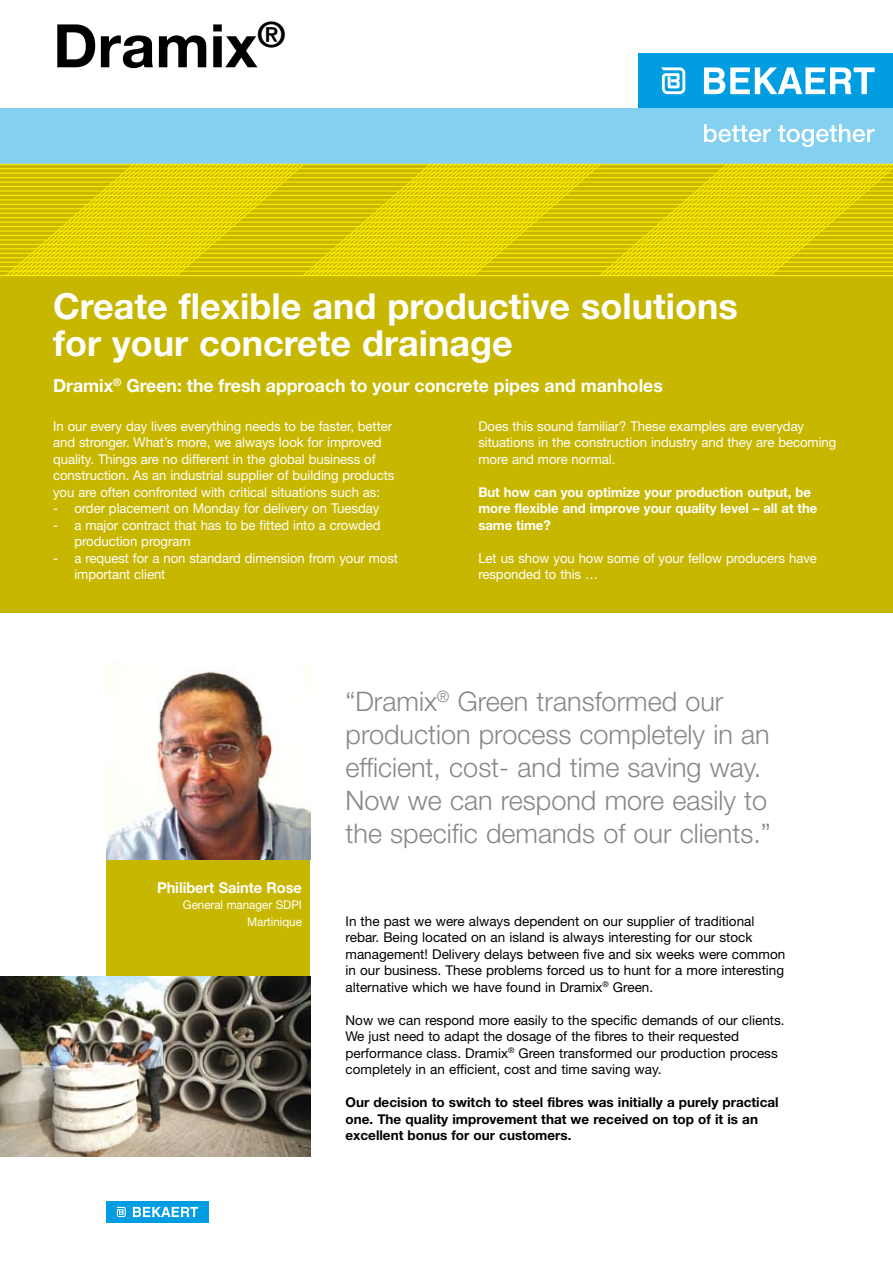
<style>
.page{position:relative;width:893px;height:1263px;background:#fff}
.page>*{position:absolute;margin:0;border:0;box-sizing:border-box;transform-origin:0 0}
.t1{font:700 60px "Helvetica Neue LT Std";color:#000}
.t2{font:700 36px/36.8px "Helvetica Neue LT Std";color:#fff}
.t3{font:300 27px/33px "Helvetica Neue LT Std";color:#87888a}
.t4{font:700 18px "Helvetica Neue LT Std";color:#fff}
.t5{font:700 15px "Helvetica Neue LT Std";letter-spacing:-.005em;color:#fff}
.t6{font:13.5px/16.5px "Helvetica Neue LT Std";letter-spacing:-.005em;color:#fff}
.t7{font:13.5px/16.5px "Helvetica Neue LT Std";color:#000}
.t8{font:700 13.5px/16.5px "Helvetica Neue LT Std";color:#000}
.t9{font:700 13.5px/16.5px "Helvetica Neue LT Std";letter-spacing:-.005em;color:#fff}
.t10{font:12px/16.5px "Helvetica Neue LT Std";letter-spacing:-.005em;color:#fff;text-align:right}
</style>
<div class="page">
<div style="left:106px;top:1201px;width:102px;height:21px;background:#009ee0"></div>
<svg style="left:117px;top:1207px;width:9px;height:10px"></svg>
<svg style="left:133px;top:1207px;width:65px;height:10px"></svg>
<div style="left:0;top:283px;width:893px;height:330px;background:#c8b700"></div>
<div style="left:106px;top:827px;width:204px;height:150px;background:#c8b700"></div>
<img style="left:106px;top:662px;width:204px;height:198px">
<img style="left:0;top:976px;width:310px;height:180px">
<div style="left:639px;top:53px;width:254px;height:56px;background:#009ee0"></div>
<div style="left:0;top:109px;width:893px;height:55px;background:#83d0f0"></div>
<svg style="left:661px;top:67px;width:24px;height:27px"></svg>
<svg style="left:704px;top:67px;width:171px;height:27px"></svg>
<svg style="left:5px;top:163px;width:888px;height:112px;background:#d7c602"></svg>
<div style="left:0;top:276px;width:893px;height:17px;background:#c8b700"></div>
<hr style="left:0;top:275px;width:893px;height:1px;background:#ffed00">
<hr style="left:0;top:271px;width:893px;height:1px;background:#ffed00">
<hr style="left:0;top:266px;width:893px;height:1px;background:#ffed00">
<hr style="left:0;top:262px;width:893px;height:1px;background:#ffed00">
<hr style="left:0;top:257px;width:893px;height:1px;background:#ffed00">
<hr style="left:0;top:253px;width:893px;height:1px;background:#ffed00">
<hr style="left:0;top:248px;width:893px;height:1px;background:#ffed00">
<hr style="left:0;top:244px;width:893px;height:1px;background:#ffed00">
<hr style="left:0;top:239px;width:893px;height:1px;background:#ffed00">
<hr style="left:0;top:235px;width:893px;height:1px;background:#ffed00">
<hr style="left:0;top:230px;width:893px;height:2px;background:#ffed00">
<hr style="left:0;top:226px;width:893px;height:1px;background:#ffed00">
<hr style="left:0;top:222px;width:893px;height:1px;background:#ffed00">
<hr style="left:0;top:217px;width:893px;height:1px;background:#ffed00">
<hr style="left:0;top:213px;width:893px;height:1px;background:#ffed00">
<hr style="left:0;top:208px;width:893px;height:1px;background:#ffed00">
<hr style="left:0;top:204px;width:893px;height:1px;background:#ffed00">
<hr style="left:0;top:199px;width:893px;height:1px;background:#ffed00">
<hr style="left:0;top:195px;width:893px;height:1px;background:#ffed00">
<hr style="left:0;top:190px;width:893px;height:1px;background:#ffed00">
<hr style="left:0;top:186px;width:893px;height:1px;background:#ffed00">
<hr style="left:0;top:181px;width:893px;height:2px;background:#ffed00">
<hr style="left:0;top:177px;width:893px;height:1px;background:#ffed00">
<hr style="left:0;top:173px;width:893px;height:1px;background:#ffed00">
<hr style="left:0;top:168px;width:893px;height:1px;background:#ffed00">
<hr style="left:0;top:164px;width:893px;height:1px;background:#ffed00">
<svg style="left:704px;top:124px;width:67px;height:18px"></svg>
<svg style="left:778px;top:124px;width:97px;height:23px"></svg>
<h1 class="t1" style="left:53px;top:9px;width:234px">Dramix<sup>®</sup></h1>
<h2 class="t2" style="left:53px;top:287px;width:686px">Create flexible and productive solutions for your concrete drainage</h2>
<h3 class="t4" style="left:53px;top:374px;width:611px">Dramix<sup>®</sup> Green: the fresh approach to your concrete pipes and manholes</h3>
<p class="t6" style="left:53px;top:417px;width:343px">In our every day lives everything needs to be faster, better and stronger. What’s more, we always look for improved quality. Things are no different in the global business of construction. As an industrial supplier of building products you are often confronted with critical situations such as:</p>
<p class="t6" style="left:53px;top:500px;width:328px">- order placement on Monday for delivery on Tuesday</p>
<p class="t6" style="left:74px;top:516px;width:308px;text-indent:-21px">- a major contract that has to be fitted into a crowded production program</p>
<p class="t6" style="left:74px;top:549px;width:325px;text-indent:-21px">- a request for a non standard dimension from your most important client</p>
<p class="t6" style="left:478px;top:417px;width:359px">Does this sound familiar? These examples are everyday situations in the construction industry and they are becoming more and more normal.</p>
<p class="t9" style="left:478px;top:483px;width:340px">But how can you optimize your production output, be more flexible and improve your quality level – all at the same time?</p>
<p class="t6" style="left:478px;top:549px;width:340px">Let us show you how some of your fellow producers have responded to this …</p>
<p class="t5" style="left:157px;top:878px;width:146px">Philibert Sainte Rose</p>
<p class="t10" style="left:183px;top:896px;width:120px">General manager SDPI<br>Martinique</p>
<h3 class="t3" style="left:345px;top:684px;width:427px">“Dramix<sup>®</sup> Green transformed our production process completely in an efficient, cost- and time saving way.<br>Now we can respond more easily to the specific demands of our clients.”</h3>
<p class="t7" style="left:345px;top:912px;width:441px">In the past we were always dependent on our supplier of traditional rebar. Being located on an island is always interesting for our stock management! Delivery delays between five and six weeks were common in our business. These problems forced us to hunt for a more interesting alternative which we have found in Dramix<sup>®</sup> Green.</p>
<p class="t7" style="left:345px;top:1011px;width:441px">Now we can respond more easily to the specific demands of our clients.<br>We just need to adapt the dosage of the fibres to their requested performance class. Dramix<sup>®</sup> Green transformed our production process completely in an efficient, cost and time saving way.</p>
<p class="t8" style="left:345px;top:1094px;width:435px">Our decision to switch to steel fibres was initially a purely practical one. The quality improvement that we received on top of it is an excellent bonus for our customers.</p>
</div>
